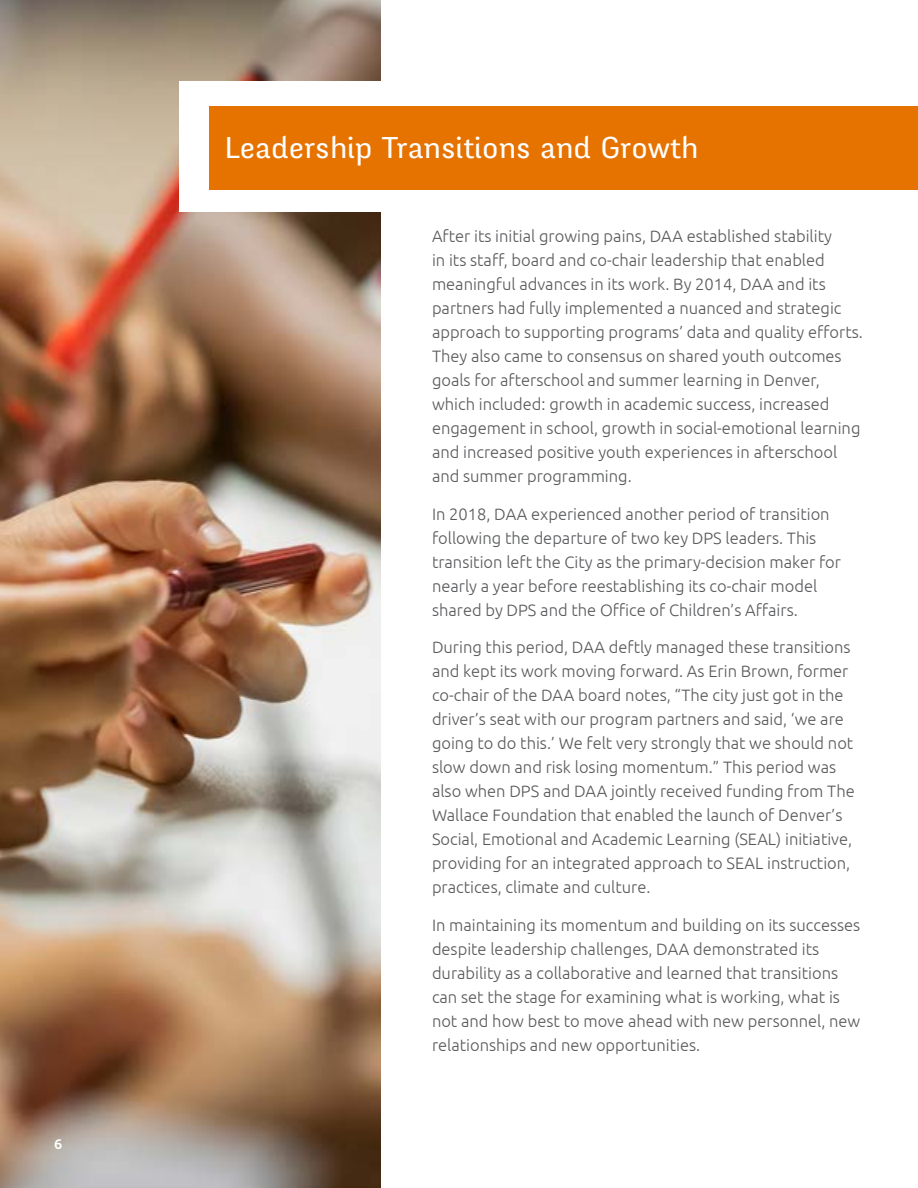
<style>
.page{position:relative;width:918px;height:1188px;background:#fff}
.page>*{position:absolute;margin:0;border:0;box-sizing:border-box;transform-origin:0 0}
.SUBHEAD_ORANGE_BAND{font:30px "Fengardo Neue";color:#fff;scale:1.08 1}
.body{font:300 16.5px/24px "Ubuntu";color:#58595b}
.t1{font:13.5px "Museo Slab 700";color:#fff}
</style>
<div class="page">
<img style="left:0;top:0;width:380px;height:1188px">
<div style="left:179px;top:82px;width:218px;height:130px;background:#fff"></div>
<div style="left:210px;top:107px;width:708px;height:83px;background:#e67200"></div>
<p class="t1" style="left:54px;top:1136px;width:10px">6</p>
<p class="SUBHEAD_ORANGE_BAND" style="left:225px;top:131px;width:440px">Leadership Transitions and Growth</p>
<p class="body" style="left:432px;top:224px;width:432px">After its initial growing pains, DAA established stability<br>in its staff, board and co-chair leadership that enabled meaningful advances in its work. By 2014, DAA and its partners had fully implemented a nuanced and strategic approach to supporting programs’ data and quality efforts.<br>They also came to consensus on shared youth outcomes goals for afterschool and summer learning in Denver, which included: growth in academic success, increased engagement in school, growth in social-emotional learning and increased positive youth experiences in afterschool and summer programming.</p>
<p class="body" style="left:432px;top:502px;width:410px">In 2018, DAA experienced another period of transition following the departure of two key DPS leaders. This transition left the City as the primary-decision maker for nearly a year before reestablishing its co-chair model shared by DPS and the Office of Children’s Affairs.</p>
<p class="body" style="left:432px;top:635px;width:424px">During this period, DAA deftly managed these transitions and kept its work moving forward. As Erin Brown, former co-chair of the DAA board notes, “The city just got in the driver’s seat with our program partners and said, ‘we are going to do this.’ We felt very strongly that we should not slow down and risk losing momentum.” This period was also when DPS and DAA jointly received funding from The Wallace Foundation that enabled the launch of Denver’s Social, Emotional and Academic Learning (SEAL) initiative, providing for an integrated approach to SEAL instruction, practices, climate and culture.</p>
<p class="body" style="left:432px;top:913px;width:430px">In maintaining its momentum and building on its successes despite leadership challenges, DAA demonstrated its durability as a collaborative and learned that transitions can set the stage for examining what is working, what is not and how best to move ahead with new personnel, new relationships and new opportunities.</p>
</div>
